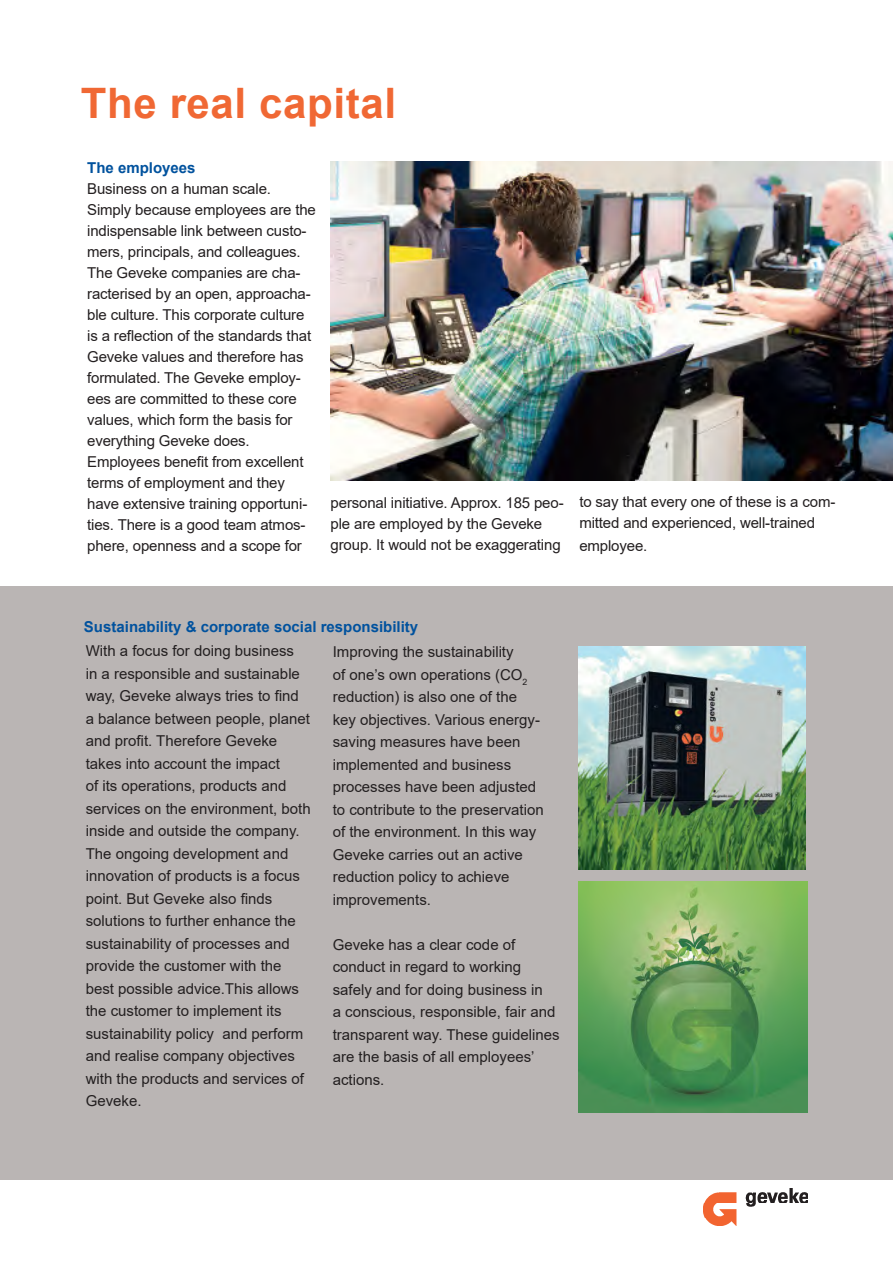
<style>
.page{position:relative;width:893px;height:1263px;background:#fff}
.page>*{position:absolute;margin:0;border:0;box-sizing:border-box;transform-origin:0 0}
.t1{font:700 42px "Arial";letter-spacing:.015em;color:#f06834}
.t2{font:15px/22.5px "Arial";color:#231f20}
.t3{font:700 15px "Arial";color:#01529e}
</style>
<div class="page">
<div style="left:0;top:587px;width:893px;height:593px;background:#bab5b4"></div>
<img style="left:703px;top:1188px;width:105px;height:38px">
<img style="left:331px;top:162px;width:562px;height:318px">
<img style="left:578px;top:882px;width:229px;height:230px">
<img style="left:578px;top:646px;width:228px;height:224px">
<h1 class="t1" style="left:81px;top:73px;width:317px">The real capital</h1>
<p class="t3" style="left:87px;top:157px;width:110px">The employees</p>
<p class="t2" style="left:87px;top:178px;width:230px;line-height:21px">Business on a human scale.<br>Simply because employees are the indispensable link between custo&shy;mers, principals, and colleagues.<br>The Geveke companies are cha&shy;racterised by an open, approacha&shy;ble culture. This corporate culture is a reflection of the standards that<br>Geveke values and therefore has formulated. The Geveke employ&shy;ees are committed to these core values, which form the basis for everything Geveke does.<br>Employees benefit from excellent terms of employment and they have extensive training opportuni&shy;ties. There is a good team atmos&shy;phere, openness and a scope for</p>
<p class="t2" style="left:331px;top:493px;width:235px;line-height:21px">personal initiative. Approx. 185 peo&shy;ple are employed by the Geveke group. It would not be exaggerating</p>
<p class="t2" style="left:579px;top:491px;width:257px;line-height:21px">to say that every one of these is a com&shy;mitted and experienced, well-trained</p>
<p class="t2" style="left:579px;top:534px;width:69px">employee.</p>
<p class="t3" style="left:84px;top:616px;width:336px">Sustainability &amp; corporate social responsibility</p>
<p class="t2" style="left:333px;top:641px;width:212px">Improving the sustainability<br>of one’s own operations (CO<sub>2 </sub>reduction) is also one of the key objectives. Various energy&shy;saving measures have been implemented and business processes have been adjusted to contribute to the preservation of the environment. In this way<br>Geveke carries out an active reduction policy to achieve improvements.</p>
<p class="t2" style="left:333px;top:933px;width:229px">Geveke has a clear code of conduct in regard to working safely and for doing business in<br>a conscious, responsible, fair and transparent way. These guidelines are the basis of all employees’ actions.</p>
<p class="t2" style="left:86px;top:640px;width:227px">With a focus for doing business<br>in a responsible and sustainable way, Geveke always tries to find a balance between people, planet and profit. Therefore Geveke takes into account the impact<br>of its operations, products and services on the environment, both inside and outside the company.<br>The ongoing development and innovation of products is a focus point. But Geveke also finds solutions to further enhance the sustainability of processes and provide the customer with the best possible advice.This allows the customer to implement its sustainability policy and perform and realise company objectives with the products and services of<br>Geveke.</p>
</div>
